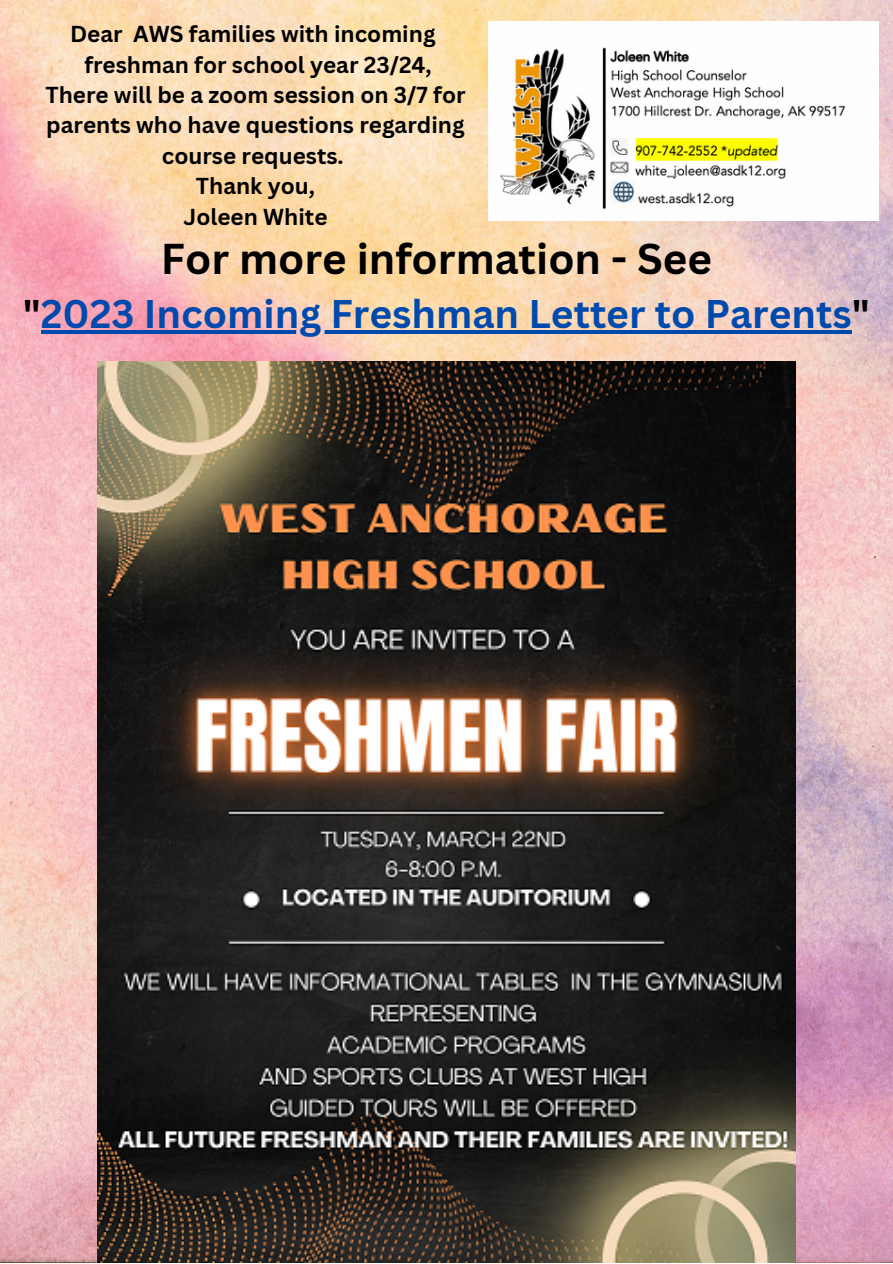
<style>
.page{position:relative;width:893px;height:1264px;background:#fff}
.page>*{position:absolute;margin:0;border:0;box-sizing:border-box;transform-origin:0 0}
.t1{font:700 42px "Canva Sans";color:#000}
.t2{font:700 39px "Canva Sans";color:#004aad}
.t3{font:700 22.5px/30.3px "Canva Sans";color:#000;text-align:center}
.s1{color:#000}
</style>
<div class="page">
<img style="left:0;top:0;width:892px;height:1262px">
<img style="left:98px;top:362px;width:697px;height:900px">
<img style="left:488px;top:21px;width:390px;height:199px">
<hr style="left:41px;top:330px;width:810px;height:3px;background:#004aad">
<p class="t3" style="left:45px;top:18px;width:421px">Dear AWS families with incoming freshman for school year 23/24,<br>There will be a zoom session on 3/7 for parents who have questions regarding course requests.<br>Thank you,<br>Joleen White</p>
<h1 class="t1" style="left:161px;top:229px;width:552px">For more information - See</h1>
<h2 class="t2" style="left:23px;top:286px;width:848px"><span class="s1">"</span>2023 Incoming Freshman Letter to Parents<span class="s1">"</span></h2>
</div>
